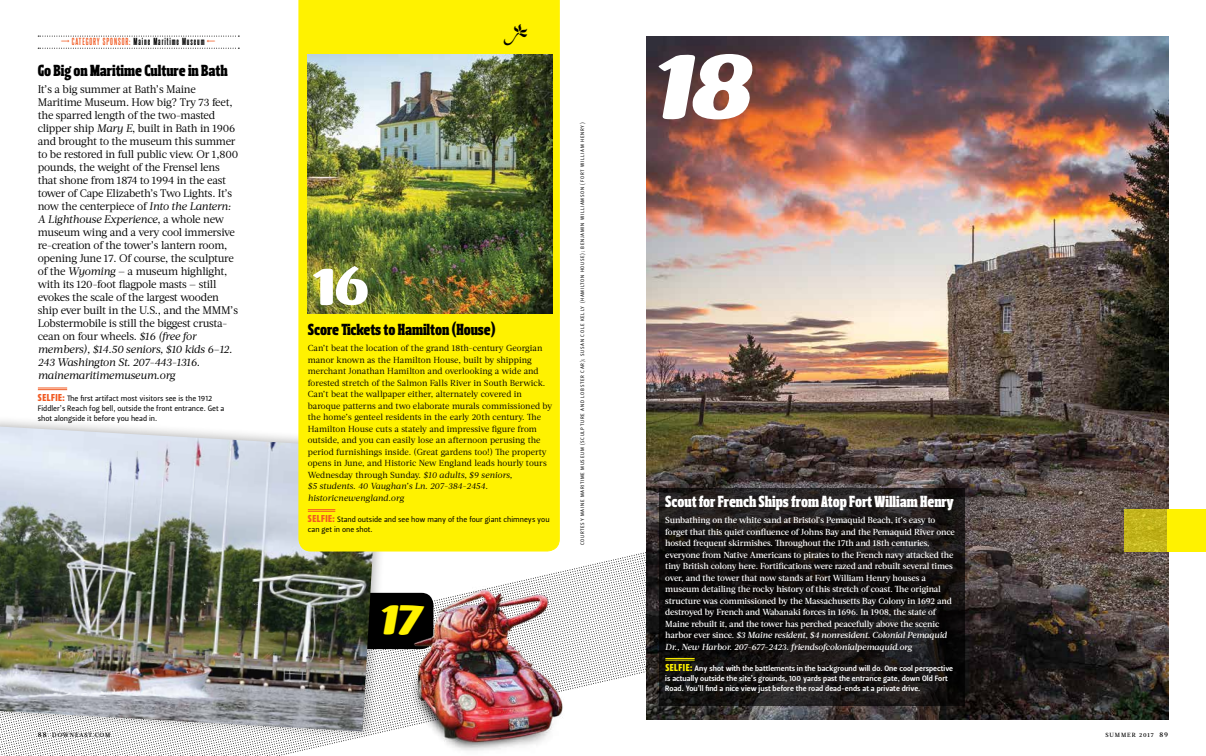
<style>
.page{position:relative;width:1206px;height:756px;background:#fff}
.page>*{position:absolute;margin:0;border:0;box-sizing:border-box;transform-origin:0 0}
.t1{font:italic 110px "Kari";color:#fff}
.t2{font:62.3px "Kari";color:#fff}
.t3{font:italic 50px "Kari";color:#fff200}
.t4{font:16px "Leitura Headline Serif";letter-spacing:-.005em;color:#000}
.t5{font:16px "Leitura Headline Serif";letter-spacing:-.005em;color:#fff}
.t6{font:11px/13px "Acta";letter-spacing:-.02em;color:#000}
.t7{font:500 8.8px/11.5px "Acta";letter-spacing:-.02em;color:#fff}
.t8{font:8.8px/11.5px "Acta";letter-spacing:.005em;color:#000}
.t9{font:8.8px "Steelfish Eb";letter-spacing:.105em;color:#000}
.t10{font:7.8px/10px "Leitura Sans Grot 3";color:#fff}
.t11{font:7.8px/10px "Leitura Sans Grot 2";color:#000}
.t12{font:500 6px "Acta";letter-spacing:.145em;color:#000}
.t13{font:5px "Leitura Sans Grot 2";letter-spacing:.14em;color:#000}
.s1{font-family:"Steelfish Rg";font-weight:700;color:#f15a22}
.s2{font-style:italic}
.s3{font-family:"Leitura Headline Sans";font-size:10px;color:#f15a22}
.s4{font-family:"Leitura Headline Sans";font-size:10px;color:#fff200}
.s5{font-size:7px}
</style>
<div class="page">
<svg style="left:1px;top:637px;width:646px;height:119px"></svg>
<div style="left:334px;top:593px;width:99px;height:56px;background:#000;border-radius:12px"></div>
<div style="left:0;top:415px;width:391px;height:325px;background:#000;opacity:.28"></div>
<img style="left:0;top:427px;width:379px;height:305px">
<div style="left:298px;top:0;width:262px;height:552px;background:#fff200"></div>
<img style="left:647px;top:36px;width:521px;height:684px">
<svg style="left:308px;top:509px;width:27px;height:3px"></svg>
<img style="left:308px;top:55px;width:245px;height:259px">
<img style="left:399px;top:581px;width:176px;height:175px">
<svg style="left:38px;top:388px;width:29px;height:2px"></svg>
<div style="left:1168px;top:509px;width:38px;height:43px;background:#fff200"></div>
<svg style="left:1124px;top:509px;width:44px;height:43px;background:#c4b51b"></svg>
<svg style="left:659px;top:488px;width:305px;height:218px;background:#161413"></svg>
<hr style="left:665px;top:658px;width:30px;height:1px;background:#fff200">
<hr style="left:665px;top:660px;width:30px;height:1px;background:#fff200">
<svg style="left:38px;top:36px;width:201px;height:13px"></svg>
<svg style="left:500px;top:23px;width:30px;height:23px"></svg>
<p class="t9" style="left:72px;top:36px;width:134px"><span class="s1">CATEGORY SPONSOR:</span> Maine Maritime Museum</p>
<h3 class="t4" style="left:38px;top:61px;width:191px">Go Big on Maritime Culture in Bath</h3>
<p class="t6" style="left:38px;top:83px;width:202px">It’s a big summer at Bath’s Maine Maritime Museum. How big? Try 73 feet, the sparred length of the two-masted clipper ship <span class="s2">Mary E</span>, built in Bath in 1906 and brought to the museum this summer to be restored in full public view. Or 1,800 pounds, the weight of the Frensel lens that shone from 1874 to 1994 in the east tower of Cape Elizabeth’s Two Lights. It’s now the centerpiece of <span class="s2">Into the Lantern:<br>A Lighthouse Experience</span>, a whole new museum wing and a very cool immersive re-creation of the tower’s lantern room, opening June 17. Of course, the sculpture of the <span class="s2">Wyoming</span> — a museum highlight, with its 120-foot flagpole masts — still evokes the scale of the largest wooden ship ever built in the U.S., and the MMM’s Lobstermobile is still the biggest crusta&shy;cean on four wheels. <span class="s2">$16 (free for members), $14.50 seniors, $10 kids 6–12.<br>243 Washington St. 207-443-1316. mainemaritimemuseum.org</span></p>
<p class="t11" style="left:38px;top:393px;width:188px"><span class="s3">SELFIE:</span> The first artifact most visitors see is the 1912<br>Fiddler’s Reach fog bell, outside the front entrance. Get a shot alongside it before you head in.</p>
<h2 class="t2" style="left:313px;top:248px;width:58px">16</h2>
<h3 class="t4" style="left:308px;top:321px;width:189px">Score Tickets to Hamilton (House)</h3>
<p class="t8" style="left:308px;top:343px;width:246px">Can’t beat the location of the grand 18th-century Georgian manor known as the Hamilton House, built by shipping merchant Jonathan Hamilton and overlooking a wide and forested stretch of the Salmon Falls River in South Berwick.<br>Can’t beat the wallpaper either, alternately covered in baroque patterns and two elaborate murals commissioned by the home’s genteel residents in the early 20th century. The Hamilton House cuts a stately and impressive figure from outside, and you can easily lose an afternoon perusing the period furnishings inside. (Great gardens too!) The property opens in June, and Historic New England leads hourly tours Wednesday through Sunday. <span class="s2">$10 adults, $9 seniors,<br>$5 students. 40 Vaughan’s Ln. 207-384-2454. historicnewengland.org</span></p>
<p class="t11" style="left:308px;top:515px;width:243px"><span class="s3">SELFIE:</span> Stand outside and see how many of the four giant chimneys you can get in one shot.</p>
<h3 class="t3" style="left:378px;top:590px;width:44px">17</h3>
<p class="t13" style="left:579px;top:545px;width:424px;rotate:-90deg">COURTESY MAINE MARITIME MUSEUM (SCULPTURE AND LOBSTER CAR); SUSAN COLE KELLY (HAMILTON HOUSE); BENJAMIN WILLIAMSON (FORT WILLIAM HENRY)</p>
<h1 class="t1" style="left:650px;top:20px;width:102px">18</h1>
<h3 class="t5" style="left:665px;top:492px;width:290px">Scout for French Ships from Atop Fort William Henry</h3>
<p class="t7" style="left:665px;top:515px;width:291px">Sunbathing on the white sand at Bristol’s Pemaquid Beach, it’s easy to forget that this quiet confluence of Johns Bay and the Pemaquid River once hosted frequent skirmishes. Throughout the 17th and 18th centuries, everyone from Native Americans to pirates to the French navy attacked the tiny British colony here. Fortifications were razed and rebuilt several times over, and the tower that now stands at Fort William Henry houses a museum detailing the rocky history of this stretch of coast. The original structure was commissioned by the Massachusetts Bay Colony in 1692 and destroyed by French and Wabanaki forces in 1696. In 1908, the state of Maine rebuilt it, and the tower has perched peacefully above the scenic harbor ever since. <span class="s2">$3 Maine resident, $4 nonresident. Colonial Pemaquid Dr., New Harbor. 207-677-2423. friendsofcolonialpemaquid.org</span></p>
<p class="t10" style="left:665px;top:664px;width:289px"><span class="s4">SELFIE:</span> Any shot with the battlements in the background will do. One cool perspective is actually outside the site’s grounds, 100 yards past the entrance gate, down Old Fort<br>Road. You’ll find a nice view just before the road dead-ends at a private drive.</p>
<p class="t12" style="left:38px;top:731px;width:74px"><span class="s5">88</span> DOWNEAST.COM</p>
<p class="t12" style="left:1105px;top:731px;width:64px">SUMMER 2017 <span class="s5">89</span></p>
</div>
